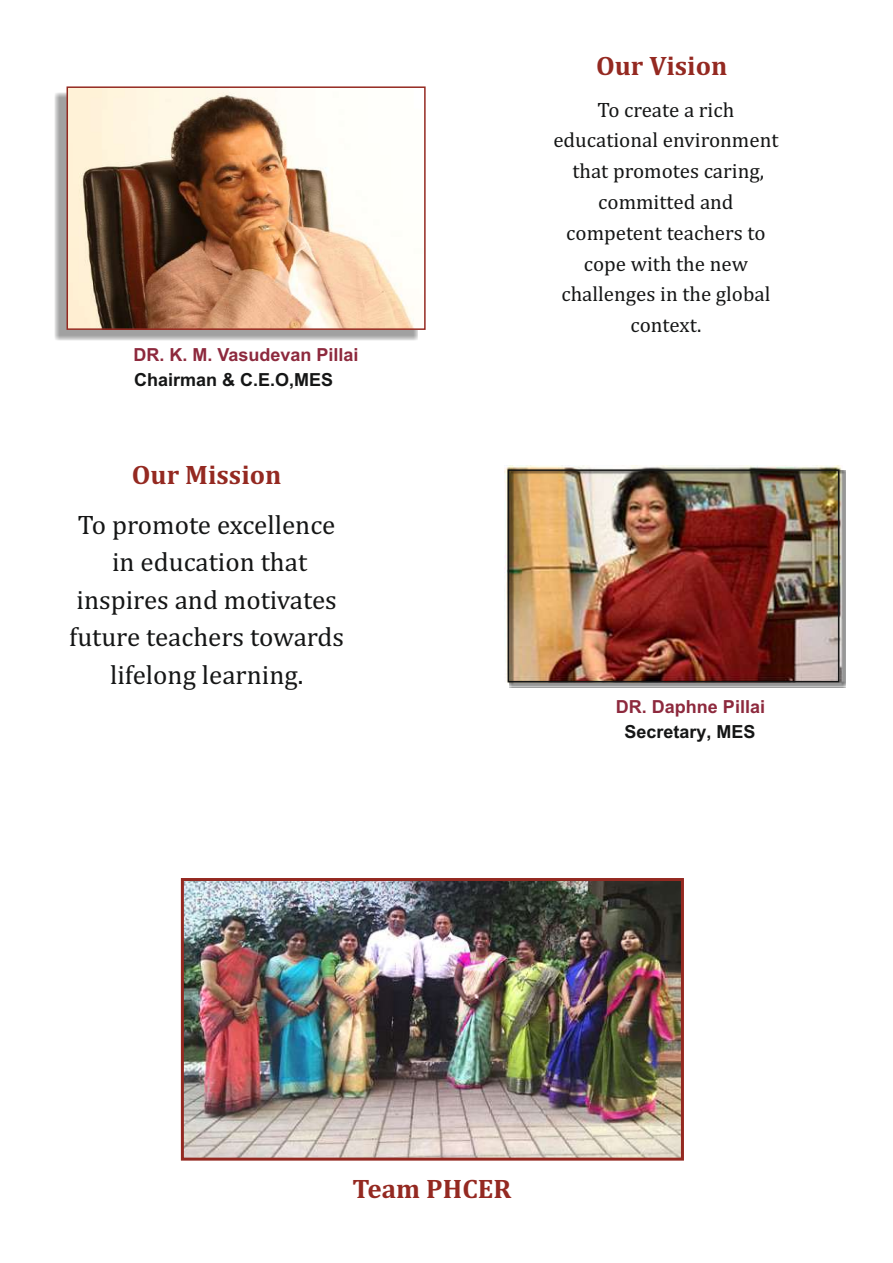
<style>
.page{position:relative;width:893px;height:1263px;background:#fff}
.page>*{position:absolute;margin:0;border:0;box-sizing:border-box;transform-origin:0 0}
.t1{font:27px/37.5px "Cambria";color:#151616;text-align:center}
.t2{font:700 27px "Cambria";color:#942921}
.t3{font:21px/30.8px "Cambria";color:#151616;text-align:center}
.t4{font:700 18px "Arial";color:#8d293d}
.t5{font:700 18px "Arial";color:#151616}
</style>
<div class="page">
<img style="left:505px;top:466px;width:337px;height:217px">
<div style="left:54px;top:93px;width:364px;height:248px;background:#151616;opacity:.4"></div>
<img style="left:70px;top:89px;width:348px;height:238px">
<div style="left:67px;top:86px;width:359px;height:244px;border:2px solid #942921"></div>
<div style="left:509px;top:470px;width:336px;height:217px;background:#151616;opacity:.75"></div>
<div style="left:508px;top:469px;width:331px;height:213px;border:2px solid #151616"></div>
<img style="left:185px;top:882px;width:495px;height:274px">
<div style="left:181px;top:878px;width:503px;height:282px;border:3px solid #942921"></div>
<p class="t4" style="left:133px;top:348px;width:227px">DR. K. M. Vasudevan Pillai</p>
<p class="t5" style="left:134px;top:373px;width:201px">Chairman &amp; C.E.O,MES</p>
<p class="t2" style="left:132px;top:463px;width:151px">Our Mission</p>
<p class="t1" style="left:69px;top:507px;width:277px">To promote excellence in education that inspires and motivates future teachers towards lifelong learning.</p>
<p class="t2" style="left:596px;top:54px;width:133px">Our Vision</p>
<p class="t3" style="left:553px;top:95px;width:227px">To create a rich educational environment that promotes caring, committed and competent teachers to cope with the new challenges in the global context.</p>
<p class="t4" style="left:616px;top:699px;width:151px">DR. Daphne Pillai</p>
<p class="t5" style="left:624px;top:725px;width:133px">Secretary, MES</p>
<p class="t2" style="left:353px;top:1177px;width:160px">Team PHCER</p>
</div>
